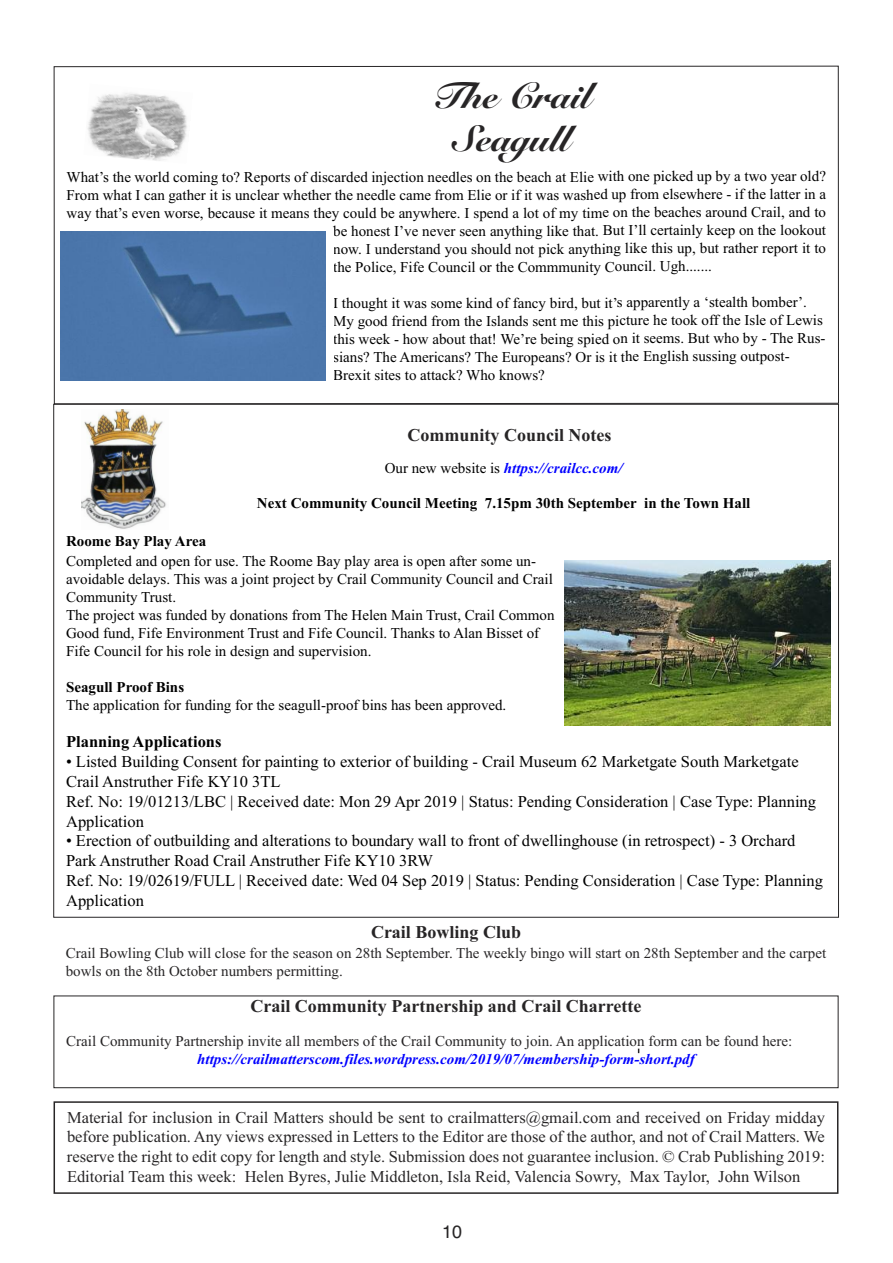
<style>
.page{position:relative;width:893px;height:1263px;background:#fff}
.page>*{position:absolute;margin:0;border:0;box-sizing:border-box;transform-origin:0 0}
.t1{font:900 36px/43.2px "Snell Roundhand";color:#272526;text-align:center}
.t2{font:700 18px "Times New Roman";color:#272526}
.t3{font:18px "Helvetica";color:#272526}
.t4{font:16.5px/19.8px "Times New Roman";color:#000}
.t5{font:16.5px/19.8px "Times New Roman";color:#272526;text-align:justify}
.t6{font:700 16.5px "Times New Roman";color:#000}
.t7{font:15px/18px "Times New Roman";color:#000}
.t8{font:15px/18px "Times New Roman";color:#272526}
.t9{font:italic 700 15px "Times New Roman";color:#00f}
.t10{font:700 15px "Times New Roman";color:#000}
.s1{font-weight:400;font-style:normal;color:#000}
</style>
<div class="page">
<svg style="left:53px;top:65px;width:786px;height:339px"></svg>
<svg style="left:192px;top:84px;width:4px;height:80px"></svg>
<img style="left:84px;top:84px;width:108px;height:80px">
<div style="left:54px;top:1101px;width:784px;height:93px;border:2px solid #272526"></div>
<div style="left:54px;top:995px;width:784px;height:93px;border:1px solid #272526"></div>
<img style="left:82px;top:409px;width:84px;height:120px">
<div style="left:60px;top:228px;width:273px;height:157px;background:#fff"></div>
<img style="left:61px;top:232px;width:265px;height:149px">
<img style="left:564px;top:560px;width:266px;height:165px">
<h1 class="t1" style="left:431px;top:74px;width:161px">The Crail<br>Seagull</h1>
<p class="t7" style="left:67px;top:167px;width:761px">What’s the world coming to? Reports of discarded injection needles on the beach at Elie with one picked up by a two year old?</p>
<p class="t7" style="left:67px;top:185px;width:761px">From what I can gather it is unclear whether the needle came from Elie or if it was washed up from elsewhere - if the latter in a</p>
<p class="t7" style="left:67px;top:203px;width:761px">way that’s even worse, because it means they could be anywhere. I spend a lot of my time on the beaches around Crail, and to</p>
<p class="t7" style="left:333px;top:221px;width:494px">be honest I’ve never seen anything like that. But I’ll certainly keep on the lookout</p>
<p class="t7" style="left:333px;top:239px;width:494px">now. I understand you should not pick anything like this up, but rather report it to</p>
<p class="t7" style="left:333px;top:257px;width:380px">the Police, Fife Council or the Commmunity Council. Ugh.......</p>
<p class="t7" style="left:333px;top:293px;width:494px">I thought it was some kind of fancy bird, but it’s apparently a ‘stealth bomber’.<br>My good friend from the Islands sent me this picture he took off the Isle of Lewis this week - how about that! We’re being spied on it seems. But who by - The Rus&shy;sians? The Americans? The Europeans? Or is it the English sussing outpost-Brexit sites to attack? Who knows?</p>
<p class="t2" style="left:407px;top:424px;width:206px">Community Council Notes</p>
<p class="t9" style="left:385px;top:459px;width:239px"><span class="s1">Our new website is</span> https://crailcc.com/</p>
<p class="t10" style="left:257px;top:494px;width:495px">Next Community Council Meeting 7.15pm 30th September in the Town Hall</p>
<p class="t10" style="left:66px;top:532px;width:142px">Roome Bay Play Area</p>
<p class="t7" style="left:66px;top:552px;width:490px">Completed and open for use. The Roome Bay play area is open after some un&shy;avoidable delays. This was a joint project by Crail Community Council and Crail Community Trust.<br>The project was funded by donations from The Helen Main Trust, Crail Common Good fund, Fife Environment Trust and Fife Council. Thanks to Alan Bisset of Fife Council for his role in design and supervision.</p>
<p class="t10" style="left:66px;top:678px;width:120px">Seagull Proof Bins</p>
<p class="t7" style="left:66px;top:696px;width:442px">The application for funding for the seagull-proof bins has been approved.</p>
<p class="t6" style="left:66px;top:732px;width:157px">Planning Applications</p>
<p class="t4" style="left:66px;top:751px;width:751px">• Listed Building Consent for painting to exterior of building - Crail Museum 62 Marketgate South Marketgate Crail Anstruther Fife KY10 3TL<br>Ref. No: 19/01213/LBC | Received date: Mon 29 Apr 2019 | Status: Pending Consideration | Case Type: Planning Application</p>
<p class="t4" style="left:66px;top:831px;width:758px">• Erection of outbuilding and alterations to boundary wall to front of dwellinghouse (in retrospect) - 3 Orchard Park Anstruther Road Crail Anstruther Fife KY10 3RW<br>Ref. No: 19/02619/FULL | Received date: Wed 04 Sep 2019 | Status: Pending Consideration | Case Type: Planning Application</p>
<p class="t2" style="left:371px;top:922px;width:152px">Crail Bowling Club</p>
<p class="t8" style="left:66px;top:944px;width:762px">Crail Bowling Club will close for the season on 28th September. The weekly bingo will start on 28th September and the carpet bowls on the 8th October numbers permitting.</p>
<p class="t2" style="left:250px;top:995px;width:393px">Crail Community Partnership and Crail Charrette</p>
<p class="t8" style="left:66px;top:1032px;width:728px">Crail Community Partnership invite all members of the Crail Community to join. An application form can be found here:</p>
<p class="t9" style="left:197px;top:1050px;width:499px">https://crailmatterscom.files.wordpress.com/2019/07/membership-form-short.pdf</p>
<p class="t5" style="left:67px;top:1107px;width:759px">Material for inclusion in Crail Matters should be sent to crailmatters@gmail.com and received on Friday midday before publication. Any views expressed in Letters to the Editor are those of the author, and not of Crail Matters. We reserve the right to edit copy for length and style. Submission does not guarantee inclusion. © Crab Publishing 2019:<br>Editorial Team this week: Helen Byres, Julie Middleton, Isla Reid, Valencia Sowry, Max Taylor, John Wilson</p>
<p class="t3" style="left:442px;top:1221px;width:22px">10</p>
</div>
